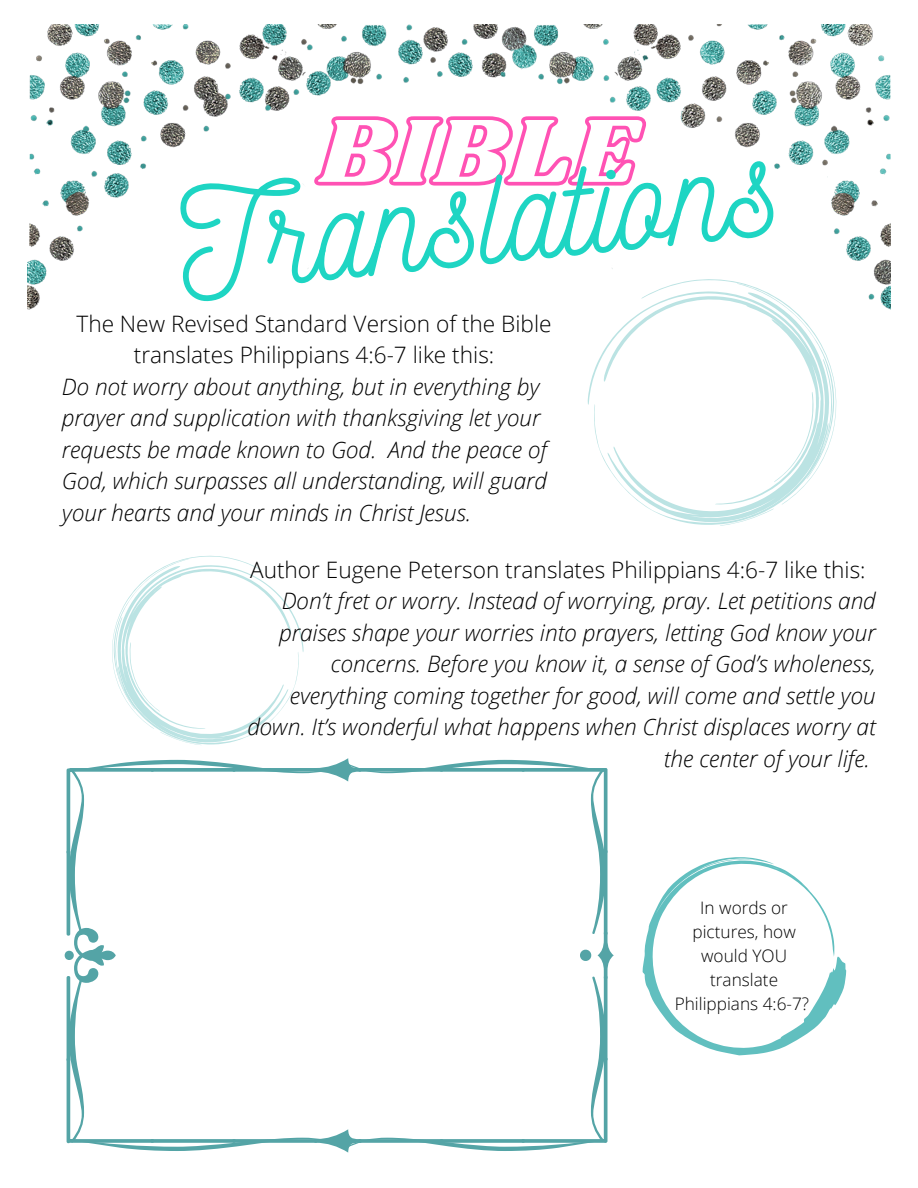
<style>
.page{position:relative;width:918px;height:1188px;background:#fff}
.page>*{position:absolute;margin:0;border:0;box-sizing:border-box;transform-origin:0 0}
.t1{font:138.3px "Nickainley";color:#1ed5c3}
.t2{font:italic 300 22.65px/31.5px "Open Sans";color:#000}
.t3{font:300 22.65px/31.5px "Open Sans";color:#000;text-align:center}
.t4{font:300 17.25px/24px "Open Sans";color:#000;text-align:center}
</style>
<div class="page">
<img style="left:28px;top:25px;width:863px;height:284px">
<svg style="left:65px;top:758px;width:549px;height:395px"></svg>
<svg style="left:112px;top:555px;width:192px;height:190px"></svg>
<svg style="left:311px;top:114px;width:338px;height:74px"></svg>
<svg style="left:641px;top:279px;width:196px;height:141px"></svg>
<svg style="left:593px;top:283px;width:242px;height:243px"></svg>
<svg style="left:643px;top:857px;width:203px;height:198px"></svg>
<h1 class="t1" style="left:170px;top:159px;width:603px;rotate:-6deg">Translations</h1>
<p class="t3" style="left:76px;top:307px;width:477px">The New Revised Standard Version of the Bible translates Philippians 4:6-7 like this:</p>
<p class="t2" style="left:62px;top:370px;width:487px">Do not worry about anything, but in everything by prayer and supplication with thanksgiving let your requests be made known to God. And the peace of God, which surpasses all understanding, will guard your hearts and your minds in Christ Jesus.</p>
<p class="t3" style="left:250px;top:553px;width:617px">Author Eugene Peterson translates Philippians 4:6-7 like this:</p>
<p class="t2" style="left:247px;top:584px;width:630px;text-align:right">Don’t fret or worry. Instead of worrying, pray. Let petitions and praises shape your worries into prayers, letting God know your concerns. Before you know it, a sense of God’s wholeness, everything coming together for good, will come and settle you down. It’s wonderful what happens when Christ displaces worry at the center of your life.</p>
<p class="t4" style="left:675px;top:895px;width:136px">In words or pictures, how would YOU translate<br>Philippians 4:6-7?</p>
</div>
